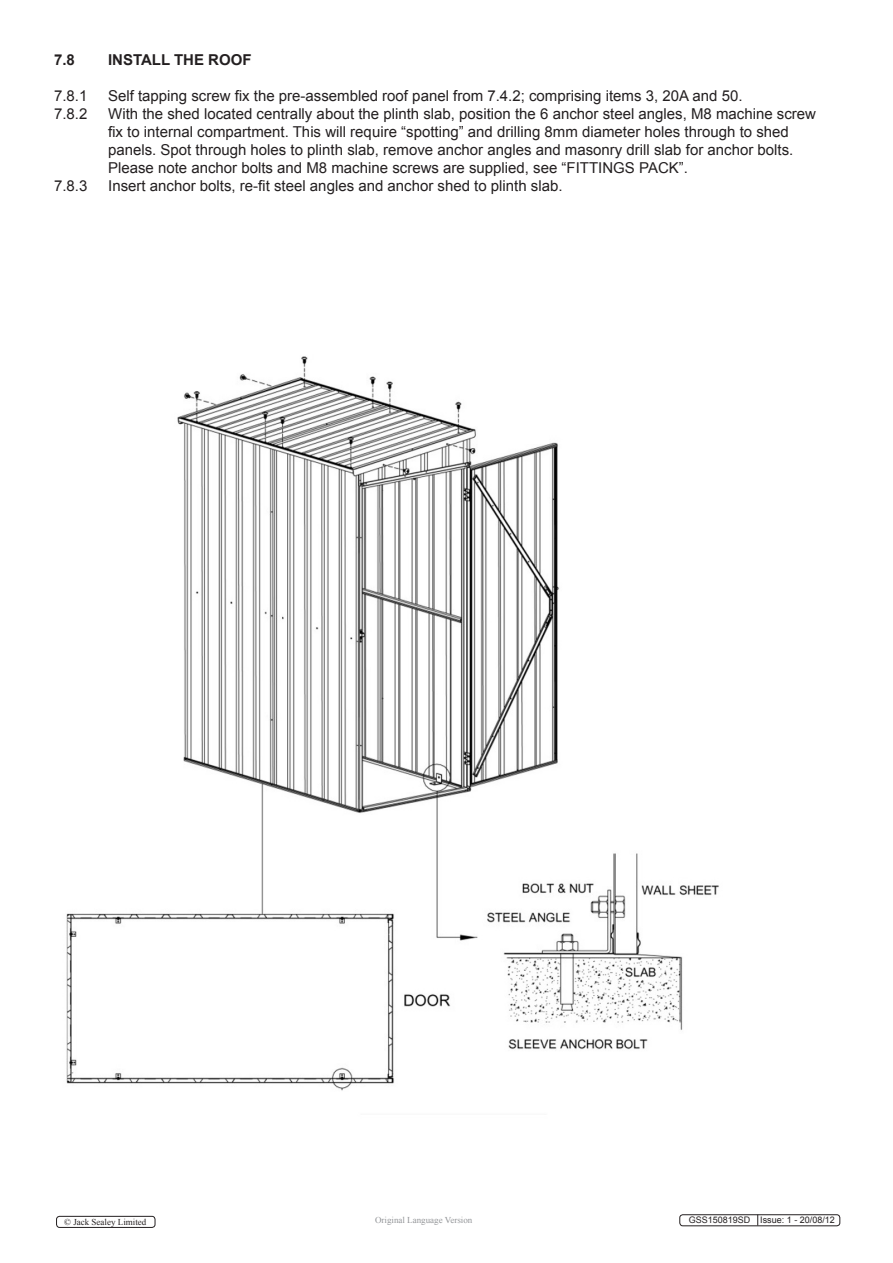
<style>
.page{position:relative;width:893px;height:1263px;background:#fff}
.page>*{position:absolute;margin:0;border:0;box-sizing:border-box;transform-origin:0 0}
.t1{font:15px/18px "Arial";color:#231f20}
.t2{font:700 15px "Arial";color:#231f20}
.t3{font:9px "Arial";color:#231f20}
.t4{font:9px "Times New Roman";color:#939598}
.t5{font:9px "Times New Roman";color:#231f20}
</style>
<div class="page">
<img style="left:66px;top:356px;width:653px;height:735px">
<div style="left:679px;top:1214px;width:161px;height:12px;border:1px solid #231f20;border-radius:3px"></div>
<div style="left:56px;top:1216px;width:99px;height:12px;border:1px solid #231f20;border-radius:3px"></div>
<p class="t2" style="left:54px;top:50px;width:22px">7.8</p>
<p class="t2" style="left:108px;top:50px;width:145px">INSTALL THE ROOF</p>
<p class="t1" style="left:54px;top:87px;width:35px">7.8.1</p>
<p class="t1" style="left:108px;top:87px;width:636px">Self tapping screw fix the pre-assembled roof panel from 7.4.2; comprising items 3, 20A and 50.</p>
<p class="t1" style="left:54px;top:105px;width:35px">7.8.2</p>
<p class="t1" style="left:108px;top:105px;width:710px">With the shed located centrally about the plinth slab, position the 6 anchor steel angles, M8 machine screw fix to internal compartment. This will require “spotting” and drilling 8mm diameter holes through to shed</p>
<p class="t1" style="left:108px;top:141px;width:687px">panels. Spot through holes to plinth slab, remove anchor angles and masonry drill slab for anchor bolts.</p>
<p class="t1" style="left:108px;top:159px;width:581px">Please note anchor bolts and M8 machine screws are supplied, see “FITTINGS PACK”.</p>
<p class="t1" style="left:54px;top:177px;width:35px">7.8.3</p>
<p class="t1" style="left:108px;top:177px;width:456px">Insert anchor bolts, re-fit steel angles and anchor shed to plinth slab.</p>
<p class="t5" style="left:64px;top:1216px;width:84px">© Jack Sealey Limited</p>
<p class="t4" style="left:375px;top:1214px;width:99px">Original Language Version</p>
<p class="t3" style="left:689px;top:1214px;width:148px">GSS150819SD Issue: 1 - 20/08/12</p>
</div>
